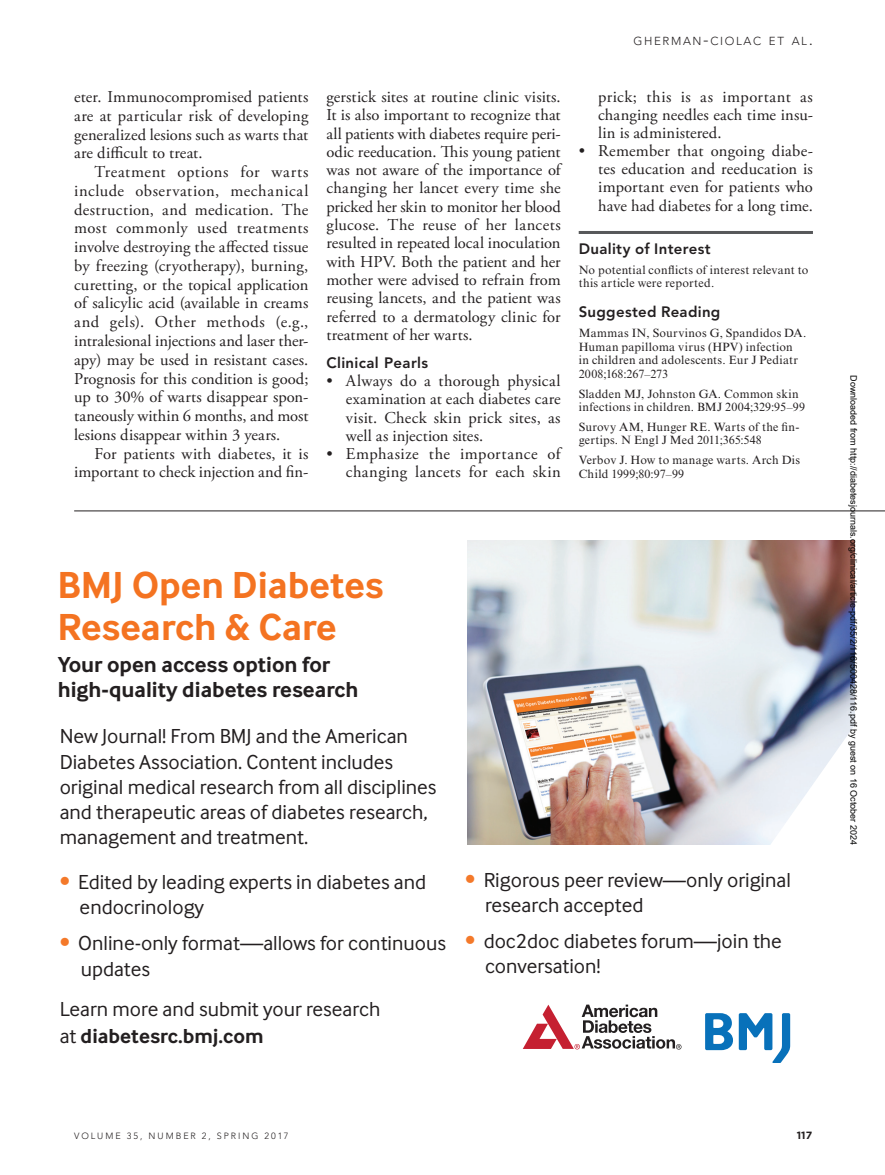
<style>
.page{position:relative;width:885px;height:1175px;background:#fff}
.page>*{position:absolute;margin:0;border:0;box-sizing:border-box;transform-origin:0 0}
.t1{font:700 39px/42px "Inter Face";color:#f47321}
.t2{font:700 22.5px/25.5px "Inter Face";color:#231f20}
.t3{font:21px/25.2px "Inter Face";color:#231f20}
.t4{font:16.5px/18.8px "Adobe Garamond Pro";letter-spacing:.01em;color:#231f20;text-align:justify}
.t5{font:16.5px/18.3px "Adobe Garamond Pro";letter-spacing:.03em;color:#231f20;text-align:right}
.t6{font:800 15px "Avenir LT Std";letter-spacing:.02em;color:#231f20}
.t7{font:12px/13.6px "Times New Roman MT Std";letter-spacing:.02em;color:#231f20}
.t8{font:300 11.55px "Avenir LT Std";letter-spacing:.145em;color:#231f20}
.t9{font:700 10.5px "Gotham";color:#231f20}
.t10{font:9px "Arial";color:#000}
.t11{font:300 9px "Avenir LT Std";letter-spacing:.22em;color:#231f20}
.s1{font-size:16.5px}
.s2{color:#f4792a}
.s3{font-weight:700}
</style>
<div class="page">
<hr style="left:578px;top:231px;width:234px;height:3px;background:#57585a">
<hr style="left:74px;top:510px;width:810px;height:1px;background:#231f20">
<img style="left:467px;top:540px;width:387px;height:305px">
<svg style="left:604px;top:725px;width:250px;height:338px"></svg>
<svg style="left:522px;top:1004px;width:159px;height:45px"></svg>
<svg style="left:705px;top:1013px;width:27px;height:37px"></svg>
<svg style="left:738px;top:1013px;width:51px;height:49px"></svg>
<p class="t8" style="left:633px;top:35px;width:181px">GHERMAN<span class="s1">-</span>CIOLAC ET AL<span class="s1">.</span></p>
<p class="t4" style="left:74px;top:88px;width:236px">eter. Immunocompromised patients are at particular risk of developing generalized lesions such as warts that are difficult to treat.</p>
<p class="t4" style="left:74px;top:163px;width:236px;text-indent:20px">Treatment options for warts include observation, mechanical destruction, and medication. The most commonly used treatments involve destroying the affected tissue by freezing (cryotherapy), burning, curetting, or the topical application of salicylic acid (available in creams and gels). Other methods (e.g., intralesional injections and laser ther&shy;apy) may be used in resistant cases.<br>Prognosis for this condition is good; up to 30% of warts disappear spon&shy;taneously within 6 months, and most lesions disappear within 3 years.</p>
<p class="t4" style="left:74px;top:444px;width:236px;text-align:right">For patients with diabetes, it is important to check injection and fin-</p>
<p class="t4" style="left:326px;top:88px;width:236px;line-height:18.3px">gerstick sites at routine clinic visits.<br>It is also important to recognize that all patients with diabetes require peri&shy;odic reeducation. This young patient was not aware of the importance of changing her lancet every time she pricked her skin to monitor her blood glucose. The reuse of her lancets resulted in repeated local inoculation with HPV. Both the patient and her mother were advised to refrain from reusing lancets, and the patient was referred to a dermatology clinic for treatment of her warts.</p>
<p class="t6" style="left:326px;top:353px;width:103px">Clinical Pearls</p>
<p class="t4" style="left:346px;top:372px;width:216px;line-height:18.3px;text-indent:-20px">• Always do a thorough physical examination at each diabetes care visit. Check skin prick sites, as well as injection sites.</p>
<p class="t5" style="left:326px;top:445px;width:236px">• Emphasize the importance of changing lancets for each skin</p>
<p class="t4" style="left:598px;top:88px;width:216px;line-height:18.1px">prick; this is as important as changing needles each time insu&shy;lin is administered.</p>
<p class="t4" style="left:598px;top:142px;width:216px;line-height:18.1px;text-indent:-20px">• Remember that ongoing diabe&shy;tes education and reeducation is important even for patients who have had diabetes for a long time.</p>
<p class="t6" style="left:578px;top:240px;width:133px">Duality of Interest</p>
<p class="t7" style="left:578px;top:263px;width:231px">No potential conflicts of interest relevant to this article were reported.</p>
<p class="t6" style="left:578px;top:303px;width:143px">Suggested Reading</p>
<p class="t7" style="left:578px;top:326px;width:229px">Mammas IN, Sourvinos G, Spandidos DA.<br>Human papilloma virus (HPV) infection<br>in children and adolescents. Eur J Pediatr 2008;168:267–273</p>
<p class="t7" style="left:578px;top:386px;width:228px">Sladden MJ, Johnston GA. Common skin infections in children. BMJ 2004;329:95–99</p>
<p class="t7" style="left:578px;top:420px;width:222px">Surovy AM, Hunger RE. Warts of the fin&shy;gertips. N Engl J Med 2011;365:548</p>
<p class="t7" style="left:578px;top:453px;width:223px">Verbov J. How to manage warts. Arch Dis<br>Child 1999;80:97–99</p>
<h1 class="t1" style="left:57px;top:563px;width:328px">BMJ Open Diabetes<br>Research &amp; Care</h1>
<h2 class="t2" style="left:58px;top:651px;width:302px">Your open access option for high-quality diabetes research</h2>
<p class="t3" style="left:60px;top:723px;width:378px">New Journal! From BMJ and the American Diabetes Association. Content includes original medical research from all disciplines and therapeutic areas of diabetes research, management and treatment.</p>
<p class="t3" style="left:80px;top:869px;width:348px;text-indent:-20px"><span class="s2">•</span> Edited by leading experts in diabetes and endocrinology</p>
<p class="t3" style="left:81px;top:930px;width:367px;text-indent:-21px"><span class="s2">•</span> Online-only format—allows for continuous updates</p>
<p class="t3" style="left:60px;top:995px;width:322px;line-height:27px">Learn more and submit your research at <span class="s3">diabetesrc.bmj.com</span></p>
<p class="t3" style="left:485px;top:867px;width:307px;text-indent:-20px"><span class="s2">•</span> Rigorous peer review—only original research accepted</p>
<p class="t3" style="left:485px;top:928px;width:298px;text-indent:-20px"><span class="s2">•</span> doc2doc diabetes forum—join the conversation!</p>
<p class="t11" style="left:74px;top:1130px;width:216px">VOLUME 35, NUMBER 2, SPRING 2017</p>
<p class="t9" style="left:796px;top:1128px;width:17px">117</p>
<p class="t10" style="left:856px;top:375px;width:470px;rotate:90deg">Downloaded from http://diabetesjournals.org/clinical/article-pdf/35/2/116/500428/116.pdf by guest on 16 October 2024</p>
</div>
